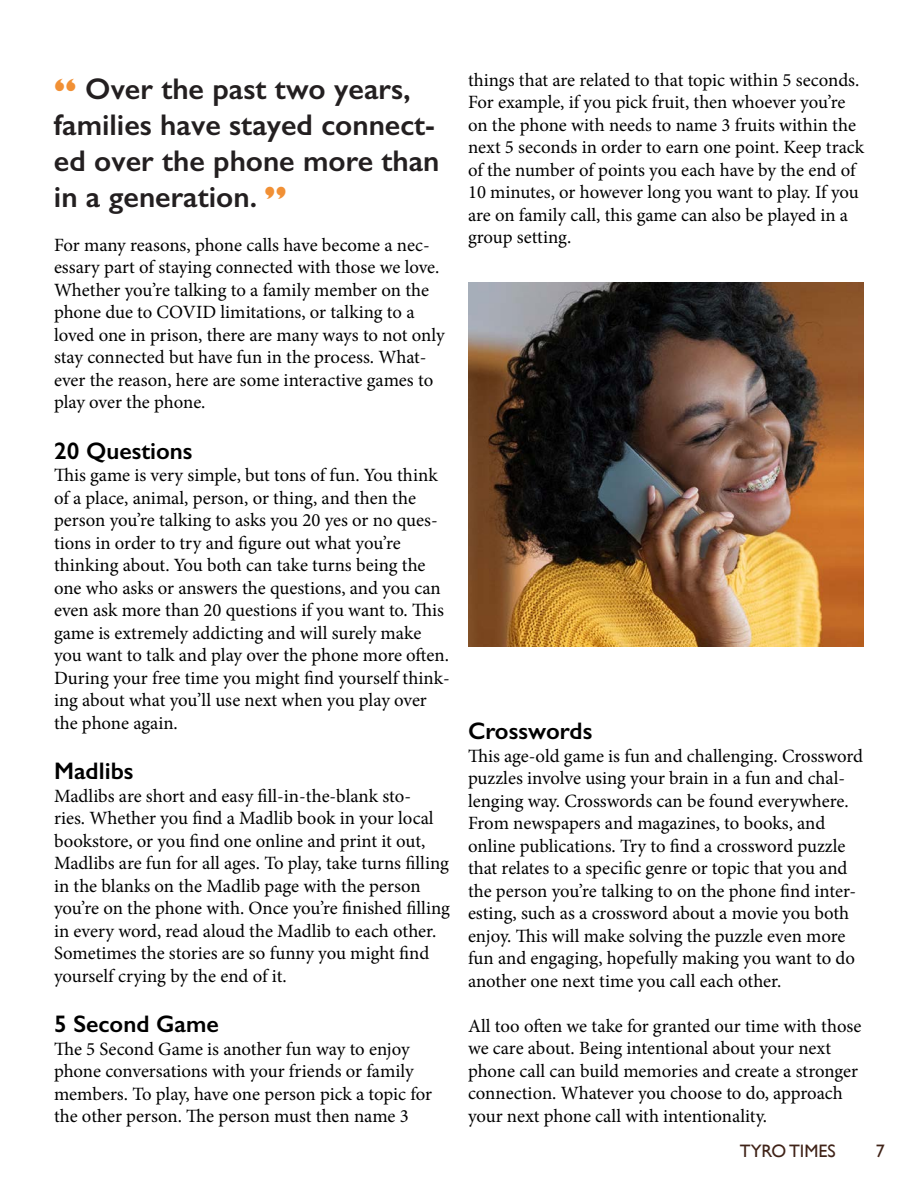
<style>
.page{position:relative;width:918px;height:1188px;background:#fff}
.page>*{position:absolute;margin:0;border:0;box-sizing:border-box;transform-origin:0 0}
.t1{font:600 30px/36px "Gill Sans";color:#231f20}
.t2{font:600 24px "Gill Sans";color:#000}
.t3{font:18.75px/22.5px "Minion Pro";letter-spacing:-.005em;color:#000}
.t4{font:18px "Gill Sans";color:#402318}
.s1{font-weight:800;font-size:27px;color:#f19035}
</style>
<div class="page">
<img style="left:468px;top:283px;width:396px;height:363px">
<p class="t1" style="left:54px;top:70px;width:387px"><span class="s1">“</span> Over the past two years, families have stayed connect&shy;ed over the phone more than in a generation. <span class="s1">”</span></p>
<p class="t3" style="left:54px;top:234px;width:392px">For many reasons, phone calls have become a nec&shy;essary part of staying connected with those we love.<br>Whether you’re talking to a family member on the phone due to COVID limitations, or talking to a loved one in prison, there are many ways to not only stay connected but have fun in the process. What&shy;ever the reason, here are some interactive games to play over the phone.</p>
<p class="t2" style="left:54px;top:436px;width:140px">20 Questions</p>
<p class="t3" style="left:54px;top:464px;width:397px">This game is very simple, but tons of fun. You think of a place, animal, person, or thing, and then the person you’re talking to asks you 20 yes or no ques&shy;tions in order to try and figure out what you’re thinking about. You both can take turns being the one who asks or answers the questions, and you can even ask more than 20 questions if you want to. This game is extremely addicting and will surely make you want to talk and play over the phone more often.<br>During your free time you might find yourself think&shy;ing about what you’ll use next when you play over the phone again.</p>
<p class="t2" style="left:54px;top:757px;width:81px">Madlibs</p>
<p class="t3" style="left:54px;top:785px;width:397px">Madlibs are short and easy fill-in-the-blank sto-<br>ries. Whether you find a Madlib book in your local bookstore, or you find one online and print it out, Madlibs are fun for all ages. To play, take turns filling in the blanks on the Madlib page with the person you’re on the phone with. Once you’re finished filling in every word, read aloud the Madlib to each other.<br>Sometimes the stories are so funny you might find yourself crying by the end of it.</p>
<p class="t2" style="left:54px;top:1010px;width:166px">5 Second Game</p>
<p class="t3" style="left:54px;top:1037px;width:380px">The 5 Second Game is another fun way to enjoy phone conversations with your friends or family members. To play, have one person pick a topic for the other person. The person must then name 3</p>
<p class="t3" style="left:468px;top:68px;width:398px">things that are related to that topic within 5 seconds.<br>For example, if you pick fruit, then whoever you’re on the phone with needs to name 3 fruits within the next 5 seconds in order to earn one point. Keep track of the number of points you each have by the end of 10 minutes, or however long you want to play. If you are on family call, this game can also be played in a group setting.</p>
<p class="t2" style="left:468px;top:716px;width:126px">Crosswords</p>
<p class="t3" style="left:468px;top:744px;width:397px">This age-old game is fun and challenging. Crossword puzzles involve using your brain in a fun and chal&shy;lenging way. Crosswords can be found everywhere.<br>From newspapers and magazines, to books, and online publications. Try to find a crossword puzzle that relates to a specific genre or topic that you and the person you’re talking to on the phone find inter&shy;esting, such as a crossword about a movie you both enjoy. This will make solving the puzzle even more fun and engaging, hopefully making you want to do another one next time you call each other.</p>
<p class="t3" style="left:468px;top:1014px;width:395px">All too often we take for granted our time with those we care about. Being intentional about your next phone call can build memories and create a stronger connection. Whatever you choose to do, approach your next phone call with intentionality.</p>
<p class="t4" style="left:740px;top:1140px;width:97px">TYRO TIMES</p>
<p class="t4" style="left:876px;top:1140px;width:10px">7</p>
</div>
